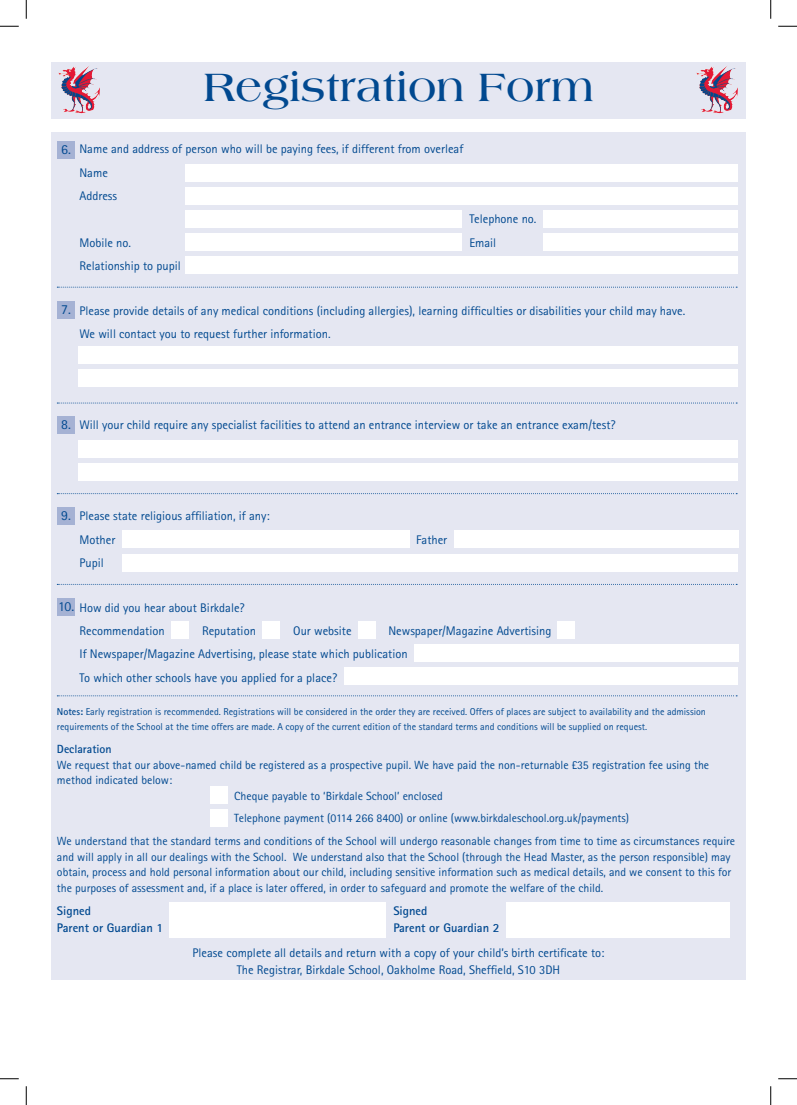
<style>
.page{position:relative;width:797px;height:1105px;background:#fff}
.page>*{position:absolute;margin:0;border:0;box-sizing:border-box;transform-origin:0 0}
.t1{font:700 42.5px "Americana";color:#014990}
.t2{font:13.75px "Rotis Sans Serif";color:#014990}
.t3{font:12.5px "Rotis Sans Serif";color:#014990}
.t4{font:700 12.5px "Rotis Sans Serif";color:#014990}
.t5{font:11.88px/15.6px "Rotis Sans Serif";color:#014990}
.t6{font:10px/15.6px "Rotis Sans Serif";color:#014990}
.s1{font-size:13.75px}
.s2{font-weight:700}
</style>
<div class="page">
<div style="left:51px;top:133px;width:695px;height:847px;background:#e5e7f2"></div>
<div style="left:51px;top:62px;width:695px;height:56px;background:#e5e7f2"></div>
<img style="left:58px;top:66px;width:42px;height:48px">
<img style="left:696px;top:66px;width:42px;height:48px">
<div style="left:57px;top:141px;width:18px;height:18px;background:#a5b2d4"></div>
<div style="left:57px;top:301px;width:18px;height:17px;background:#a5b2d4"></div>
<div style="left:57px;top:416px;width:18px;height:18px;background:#a5b2d4"></div>
<div style="left:57px;top:507px;width:18px;height:18px;background:#a5b2d4"></div>
<div style="left:57px;top:598px;width:18px;height:18px;background:#a5b2d4"></div>
<div style="left:185px;top:164px;width:553px;height:18px;background:#fff"></div>
<div style="left:79px;top:346px;width:659px;height:18px;background:#fff"></div>
<div style="left:79px;top:440px;width:659px;height:18px;background:#fff"></div>
<div style="left:185px;top:187px;width:553px;height:18px;background:#fff"></div>
<div style="left:79px;top:369px;width:659px;height:18px;background:#fff"></div>
<div style="left:79px;top:463px;width:659px;height:18px;background:#fff"></div>
<div style="left:122px;top:531px;width:287px;height:17px;background:#fff"></div>
<div style="left:122px;top:554px;width:616px;height:17px;background:#fff"></div>
<div style="left:169px;top:902px;width:217px;height:35px;background:#fff"></div>
<div style="left:506px;top:902px;width:224px;height:35px;background:#fff"></div>
<div style="left:454px;top:531px;width:284px;height:17px;background:#fff"></div>
<div style="left:185px;top:210px;width:276px;height:18px;background:#fff"></div>
<div style="left:185px;top:233px;width:276px;height:18px;background:#fff"></div>
<div style="left:185px;top:256px;width:553px;height:17px;background:#fff"></div>
<div style="left:544px;top:210px;width:194px;height:18px;background:#fff"></div>
<div style="left:544px;top:233px;width:194px;height:18px;background:#fff"></div>
<svg style="left:57px;top:287px;width:680px;height:1px"></svg>
<svg style="left:57px;top:403px;width:680px;height:1px"></svg>
<svg style="left:57px;top:493px;width:680px;height:1px"></svg>
<svg style="left:57px;top:584px;width:680px;height:1px"></svg>
<svg style="left:57px;top:695px;width:680px;height:1px"></svg>
<div style="left:172px;top:621px;width:17px;height:18px;background:#fff"></div>
<div style="left:262px;top:621px;width:18px;height:18px;background:#fff"></div>
<div style="left:358px;top:621px;width:18px;height:18px;background:#fff"></div>
<div style="left:557px;top:621px;width:18px;height:18px;background:#fff"></div>
<div style="left:414px;top:644px;width:324px;height:18px;background:#fff"></div>
<div style="left:344px;top:667px;width:394px;height:18px;background:#fff"></div>
<div style="left:210px;top:786px;width:17px;height:18px;background:#fff"></div>
<div style="left:210px;top:809px;width:17px;height:18px;background:#fff"></div>
<svg style="left:0;top:25px;width:19px;height:2px"></svg>
<svg style="left:778px;top:25px;width:19px;height:2px"></svg>
<svg style="left:0;top:1078px;width:19px;height:1px"></svg>
<svg style="left:778px;top:1078px;width:19px;height:1px"></svg>
<svg style="left:25px;top:0;width:2px;height:19px"></svg>
<svg style="left:25px;top:1086px;width:2px;height:19px"></svg>
<svg style="left:770px;top:0;width:1px;height:19px"></svg>
<svg style="left:770px;top:1086px;width:1px;height:19px"></svg>
<p class="t1" style="left:203px;top:63px;width:392px">Registration Form</p>
<p class="t2" style="left:61px;top:141px;width:11px">6.</p>
<p class="t2" style="left:61px;top:301px;width:11px">7.</p>
<p class="t3" style="left:79px;top:142px;width:385px">Name and address of person who will be paying fees, if different from overleaf</p>
<p class="t3" style="left:79px;top:165px;width:30px">Name</p>
<p class="t3" style="left:79px;top:188px;width:39px">Address</p>
<p class="t3" style="left:469px;top:212px;width:69px">Telephone no.</p>
<p class="t3" style="left:79px;top:235px;width:53px">Mobile no.</p>
<p class="t3" style="left:469px;top:235px;width:28px">Email</p>
<p class="t3" style="left:79px;top:258px;width:103px">Relationship to pupil</p>
<p class="t3" style="left:79px;top:303px;width:607px">Please provide details of any medical conditions (including allergies), learning difficulties or disabilities your child may have.</p>
<p class="t3" style="left:79px;top:326px;width:253px">We will contact you to request further information.</p>
<p class="t2" style="left:61px;top:417px;width:11px">8.</p>
<p class="t3" style="left:79px;top:418px;width:537px">Will your child require any specialist facilities to attend an entrance interview or take an entrance exam/test?</p>
<p class="t2" style="left:61px;top:507px;width:11px">9.</p>
<p class="t3" style="left:79px;top:509px;width:192px">Please state religious affiliation, if any:</p>
<p class="t3" style="left:79px;top:532px;width:37px">Mother</p>
<p class="t3" style="left:416px;top:532px;width:33px">Father</p>
<p class="t3" style="left:79px;top:555px;width:26px">Pupil</p>
<p class="t3" style="left:58px;top:600px;width:188px"><span class="s1">10.</span> How did you hear about Birkdale?</p>
<p class="t3" style="left:79px;top:623px;width:87px">Recommendation</p>
<p class="t3" style="left:202px;top:623px;width:55px">Reputation</p>
<p class="t3" style="left:293px;top:623px;width:60px">Our website</p>
<p class="t3" style="left:388px;top:623px;width:165px">Newspaper/Magazine Advertising</p>
<p class="t3" style="left:79px;top:647px;width:330px">If Newspaper/Magazine Advertising, please state which publication</p>
<p class="t3" style="left:79px;top:670px;width:259px">To which other schools have you applied for a place?</p>
<p class="t6" style="left:57px;top:703px;width:650px"><span class="s2">Notes:</span> Early registration is recommended. Registrations will be considered in the order they are received. Offers of places are subject to availability and the admission requirements of the School at the time offers are made. A copy of the current edition of the standard terms and conditions will be supplied on request.</p>
<p class="t5" style="left:57px;top:741px;width:653px"><span class="s2">Declaration<br></span>We request that our above-named child be registered as a prospective pupil. We have paid the non-returnable £35 registration fee using the method indicated below:</p>
<p class="t5" style="left:234px;top:788px;width:210px">Cheque payable to ‘Birkdale School’ enclosed</p>
<p class="t5" style="left:234px;top:810px;width:396px">Telephone payment (0114 266 8400) or online (www.birkdaleschool.org.uk/payments)</p>
<p class="t5" style="left:57px;top:833px;width:679px">We understand that the standard terms and conditions of the School will undergo reasonable changes from time to time as circumstances require and will apply in all our dealings with the School. We understand also that the School (through the Head Master, as the person responsible) may obtain, process and hold personal information about our child, including sensitive information such as medical details, and we consent to this for the purposes of assessment and, if a place is later offered, in order to safeguard and promote the welfare of the child.</p>
<p class="t4" style="left:57px;top:903px;width:36px">Signed</p>
<p class="t4" style="left:393px;top:903px;width:36px">Signed</p>
<p class="t4" style="left:57px;top:919px;width:108px">Parent or Guardian 1</p>
<p class="t4" style="left:393px;top:919px;width:108px">Parent or Guardian 2</p>
<p class="t3" style="left:192px;top:946px;width:413px">Please complete all details and return with a copy of your child’s birth certificate to:</p>
<p class="t3" style="left:237px;top:962px;width:325px">The Registrar, Birkdale School, Oakholme Road, Sheffield, S10 3DH</p>
</div>
